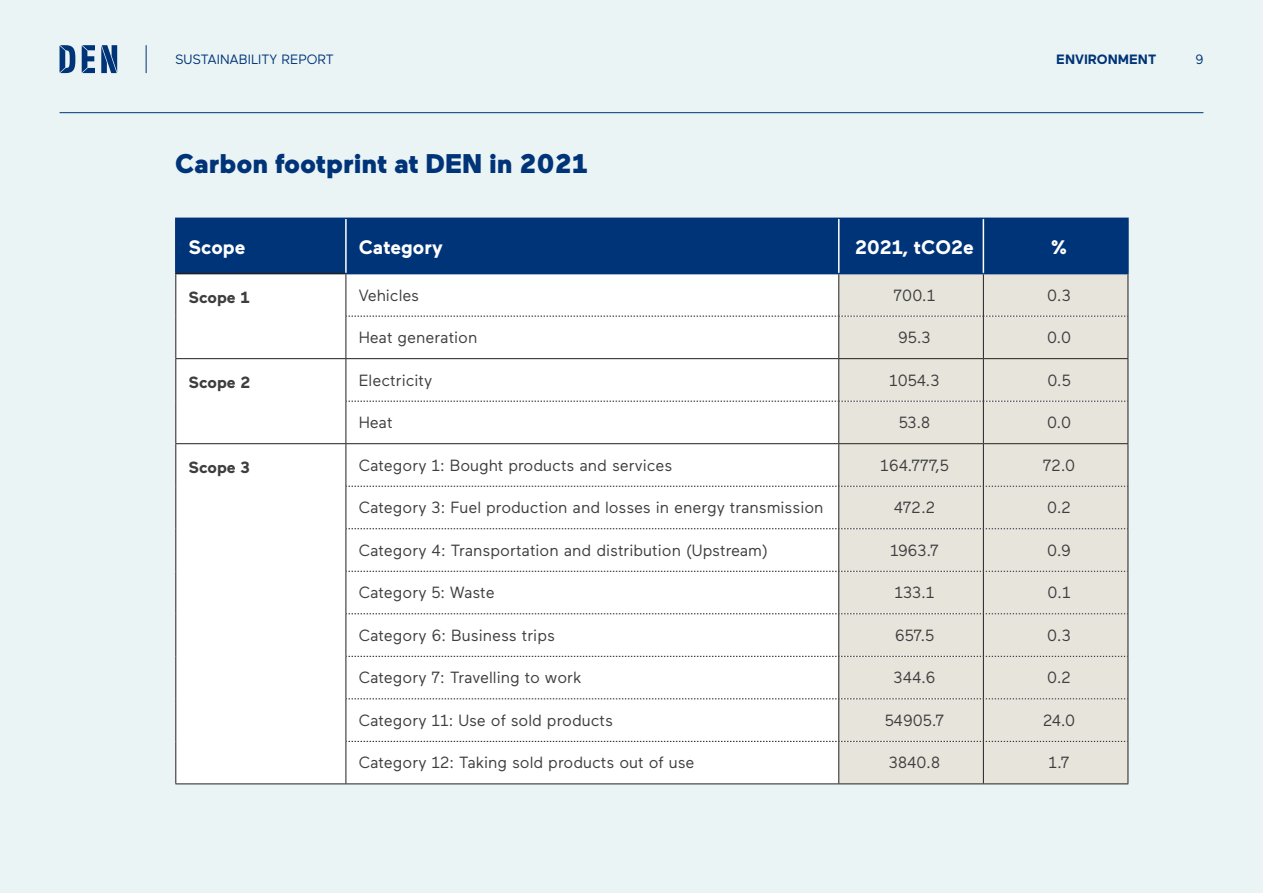
<style>
.page{position:relative;width:1263px;height:893px;background:#ebf4f5}
.page>*{position:absolute;margin:0;border:0;box-sizing:border-box;transform-origin:0 0}
.Otsikko{font:900 27px "Maax";color:#003478}
.Leipis{font:700 19.5px "Maax";color:#fff}
.Leipis-2{font:16.2px "Maax";color:#3e3e3f}
.Leipis-3{font:700 16.2px "Maax";letter-spacing:-.005em;color:#3e3e3f}
.t1{font:13.5px "Maax";color:#003478}
.ylä{font:700 13.5px "Maax";color:#003478}
</style>
<div class="page">
<hr style="left:60px;top:112px;width:1143px;height:1px;background:#003478">
<div style="left:177px;top:219px;width:950px;height:54px;background:#003478"></div>
<div style="left:176px;top:274px;width:662px;height:509px;background:#fff"></div>
<div style="left:839px;top:274px;width:288px;height:509px;background:#e7e4dc"></div>
<hr style="left:175px;top:218px;width:171px;height:1px;background:#003478">
<hr style="left:175px;top:219px;width:2px;height:54px;background:#003478">
<hr style="left:346px;top:218px;width:493px;height:1px;background:#003478">
<hr style="left:839px;top:218px;width:144px;height:1px;background:#003478">
<hr style="left:983px;top:218px;width:146px;height:1px;background:#003478">
<hr style="left:1127px;top:219px;width:2px;height:54px;background:#003478">
<hr style="left:346px;top:273px;width:493px;height:1px;background:#003478">
<hr style="left:839px;top:273px;width:144px;height:1px;background:#003478">
<hr style="left:983px;top:273px;width:146px;height:1px;background:#003478">
<hr style="left:345px;top:219px;width:2px;height:54px;background:#fff">
<hr style="left:838px;top:219px;width:1px;height:54px;background:#fff">
<hr style="left:983px;top:219px;width:1px;height:54px;background:#fff">
<svg style="left:346px;top:316px;width:781px;height:1px"></svg>
<svg style="left:346px;top:401px;width:781px;height:1px"></svg>
<hr style="left:175px;top:444px;width:1px;height:42px;background:#231f20">
<hr style="left:175px;top:486px;width:1px;height:43px;background:#231f20">
<hr style="left:175px;top:529px;width:1px;height:42px;background:#231f20">
<hr style="left:175px;top:571px;width:1px;height:43px;background:#231f20">
<hr style="left:175px;top:614px;width:1px;height:42px;background:#231f20">
<hr style="left:175px;top:656px;width:1px;height:43px;background:#231f20">
<hr style="left:175px;top:699px;width:1px;height:42px;background:#231f20">
<hr style="left:175px;top:741px;width:1px;height:42px;background:#231f20">
<hr style="left:175px;top:783px;width:171px;height:1px;background:#231f20">
<hr style="left:346px;top:443px;width:493px;height:1px;background:#231f20">
<hr style="left:345px;top:444px;width:1px;height:42px;background:#231f20">
<hr style="left:839px;top:443px;width:144px;height:1px;background:#231f20">
<hr style="left:838px;top:444px;width:1px;height:42px;background:#231f20">
<hr style="left:983px;top:443px;width:145px;height:1px;background:#231f20">
<hr style="left:983px;top:444px;width:1px;height:42px;background:#231f20">
<hr style="left:1127px;top:444px;width:1px;height:42px;background:#231f20">
<hr style="left:345px;top:486px;width:1px;height:43px;background:#231f20">
<hr style="left:838px;top:486px;width:1px;height:43px;background:#231f20">
<hr style="left:983px;top:486px;width:1px;height:43px;background:#231f20">
<hr style="left:1127px;top:486px;width:1px;height:43px;background:#231f20">
<hr style="left:345px;top:529px;width:1px;height:42px;background:#231f20">
<hr style="left:838px;top:529px;width:1px;height:42px;background:#231f20">
<hr style="left:983px;top:529px;width:1px;height:42px;background:#231f20">
<hr style="left:1127px;top:529px;width:1px;height:42px;background:#231f20">
<hr style="left:345px;top:571px;width:1px;height:43px;background:#231f20">
<hr style="left:838px;top:571px;width:1px;height:43px;background:#231f20">
<hr style="left:983px;top:571px;width:1px;height:43px;background:#231f20">
<hr style="left:1127px;top:571px;width:1px;height:43px;background:#231f20">
<hr style="left:345px;top:614px;width:1px;height:42px;background:#231f20">
<hr style="left:838px;top:614px;width:1px;height:42px;background:#231f20">
<hr style="left:983px;top:614px;width:1px;height:42px;background:#231f20">
<hr style="left:1127px;top:614px;width:1px;height:42px;background:#231f20">
<hr style="left:345px;top:656px;width:1px;height:43px;background:#231f20">
<hr style="left:838px;top:656px;width:1px;height:43px;background:#231f20">
<hr style="left:983px;top:656px;width:1px;height:43px;background:#231f20">
<hr style="left:1127px;top:656px;width:1px;height:43px;background:#231f20">
<hr style="left:345px;top:699px;width:1px;height:42px;background:#231f20">
<hr style="left:838px;top:699px;width:1px;height:42px;background:#231f20">
<hr style="left:983px;top:699px;width:1px;height:42px;background:#231f20">
<hr style="left:1127px;top:699px;width:1px;height:42px;background:#231f20">
<hr style="left:345px;top:741px;width:1px;height:42px;background:#231f20">
<hr style="left:838px;top:741px;width:1px;height:42px;background:#231f20">
<hr style="left:983px;top:741px;width:1px;height:42px;background:#231f20">
<hr style="left:1127px;top:741px;width:1px;height:42px;background:#231f20">
<hr style="left:346px;top:783px;width:493px;height:1px;background:#231f20">
<hr style="left:839px;top:783px;width:144px;height:1px;background:#231f20">
<hr style="left:983px;top:783px;width:145px;height:1px;background:#231f20">
<hr style="left:175px;top:273px;width:171px;height:1px;background:#231f20">
<hr style="left:175px;top:274px;width:1px;height:42px;background:#231f20">
<hr style="left:345px;top:274px;width:1px;height:42px;background:#231f20">
<hr style="left:175px;top:316px;width:1px;height:42px;background:#231f20">
<hr style="left:345px;top:316px;width:1px;height:42px;background:#231f20">
<hr style="left:175px;top:358px;width:171px;height:1px;background:#231f20">
<hr style="left:175px;top:359px;width:1px;height:42px;background:#231f20">
<hr style="left:345px;top:359px;width:1px;height:42px;background:#231f20">
<hr style="left:175px;top:401px;width:1px;height:42px;background:#231f20">
<hr style="left:345px;top:401px;width:1px;height:42px;background:#231f20">
<hr style="left:175px;top:443px;width:171px;height:1px;background:#231f20">
<hr style="left:346px;top:358px;width:493px;height:1px;background:#231f20">
<hr style="left:839px;top:358px;width:144px;height:1px;background:#231f20">
<hr style="left:983px;top:358px;width:145px;height:1px;background:#231f20">
<hr style="left:838px;top:274px;width:1px;height:42px;background:#231f20">
<hr style="left:983px;top:274px;width:1px;height:42px;background:#231f20">
<hr style="left:1127px;top:274px;width:1px;height:42px;background:#231f20">
<hr style="left:838px;top:316px;width:1px;height:42px;background:#231f20">
<hr style="left:983px;top:316px;width:1px;height:42px;background:#231f20">
<hr style="left:1127px;top:316px;width:1px;height:42px;background:#231f20">
<hr style="left:838px;top:359px;width:1px;height:42px;background:#231f20">
<hr style="left:983px;top:359px;width:1px;height:42px;background:#231f20">
<hr style="left:1127px;top:359px;width:1px;height:42px;background:#231f20">
<hr style="left:838px;top:401px;width:1px;height:42px;background:#231f20">
<hr style="left:983px;top:401px;width:1px;height:42px;background:#231f20">
<hr style="left:1127px;top:401px;width:1px;height:42px;background:#231f20">
<svg style="left:346px;top:486px;width:782px;height:1px"></svg>
<svg style="left:346px;top:528px;width:782px;height:1px"></svg>
<svg style="left:346px;top:571px;width:782px;height:1px"></svg>
<svg style="left:346px;top:613px;width:782px;height:1px"></svg>
<svg style="left:346px;top:656px;width:782px;height:1px"></svg>
<svg style="left:346px;top:699px;width:782px;height:1px"></svg>
<svg style="left:346px;top:741px;width:782px;height:1px"></svg>
<svg style="left:82px;top:45px;width:13px;height:28px"></svg>
<svg style="left:101px;top:45px;width:16px;height:28px"></svg>
<svg style="left:60px;top:45px;width:15px;height:28px"></svg>
<svg style="left:146px;top:45px;width:1px;height:28px"></svg>
<p class="t1" style="left:175px;top:51px;width:160px">SUSTAINABILITY REPORT</p>
<p class="ylä" style="left:1056px;top:51px;width:102px">ENVIRONMENT</p>
<p class="t1" style="left:1195px;top:51px;width:10px">9</p>
<p class="Otsikko" style="left:175px;top:146px;width:415px">Carbon footprint at DEN in 2021</p>
<p class="Leipis" style="left:189px;top:235px;width:58px">Scope</p>
<p class="Leipis" style="left:359px;top:235px;width:86px">Category</p>
<p class="Leipis" style="left:855px;top:235px;width:120px">2021, tCO2e</p>
<p class="Leipis" style="left:1051px;top:235px;width:18px">%</p>
<p class="Leipis-3" style="left:189px;top:286px;width:63px">Scope 1</p>
<p class="Leipis-2" style="left:359px;top:284px;width:62px">Vehicles</p>
<p class="Leipis-2" style="left:894px;top:284px;width:43px">700.1</p>
<p class="Leipis-2" style="left:1047px;top:284px;width:25px">0.3</p>
<p class="Leipis-2" style="left:359px;top:327px;width:120px">Heat generation</p>
<p class="Leipis-2" style="left:898px;top:327px;width:34px">95.3</p>
<p class="Leipis-2" style="left:1047px;top:327px;width:25px">0.0</p>
<p class="Leipis-3" style="left:189px;top:371px;width:63px">Scope 2</p>
<p class="Leipis-2" style="left:359px;top:370px;width:75px">Electricity</p>
<p class="Leipis-2" style="left:889px;top:370px;width:52px">1054.3</p>
<p class="Leipis-2" style="left:1047px;top:370px;width:25px">0.5</p>
<p class="Leipis-2" style="left:359px;top:412px;width:35px">Heat</p>
<p class="Leipis-2" style="left:899px;top:412px;width:33px">53.8</p>
<p class="Leipis-2" style="left:1047px;top:412px;width:25px">0.0</p>
<p class="Leipis-3" style="left:189px;top:456px;width:63px">Scope 3</p>
<p class="Leipis-2" style="left:359px;top:455px;width:315px">Category 1: Bought products and services</p>
<p class="Leipis-2" style="left:880px;top:455px;width:70px">164.777,5</p>
<p class="Leipis-2" style="left:1043px;top:455px;width:34px">72.0</p>
<p class="Leipis-2" style="left:359px;top:497px;width:466px">Category 3: Fuel production and losses in energy transmission</p>
<p class="Leipis-2" style="left:894px;top:497px;width:43px">472.2</p>
<p class="Leipis-2" style="left:1047px;top:497px;width:25px">0.2</p>
<p class="Leipis-2" style="left:359px;top:540px;width:411px">Category 4: Transportation and distribution (Upstream)</p>
<p class="Leipis-2" style="left:890px;top:540px;width:50px">1963.7</p>
<p class="Leipis-2" style="left:1047px;top:540px;width:25px">0.9</p>
<p class="Leipis-2" style="left:359px;top:582px;width:138px">Category 5: Waste</p>
<p class="Leipis-2" style="left:894px;top:582px;width:41px">133.1</p>
<p class="Leipis-2" style="left:1047px;top:582px;width:24px">0.1</p>
<p class="Leipis-2" style="left:359px;top:625px;width:198px">Category 6: Business trips</p>
<p class="Leipis-2" style="left:895px;top:625px;width:41px">657.5</p>
<p class="Leipis-2" style="left:1047px;top:625px;width:25px">0.3</p>
<p class="Leipis-2" style="left:359px;top:667px;width:225px">Category 7: Travelling to work</p>
<p class="Leipis-2" style="left:893px;top:667px;width:43px">344.6</p>
<p class="Leipis-2" style="left:1047px;top:667px;width:25px">0.2</p>
<p class="Leipis-2" style="left:359px;top:710px;width:256px">Category 11: Use of sold products</p>
<p class="Leipis-2" style="left:885px;top:710px;width:61px">54905.7</p>
<p class="Leipis-2" style="left:1043px;top:710px;width:34px">24.0</p>
<p class="Leipis-2" style="left:359px;top:752px;width:337px">Category 12: Taking sold products out of use</p>
<p class="Leipis-2" style="left:889px;top:752px;width:53px">3840.8</p>
<p class="Leipis-2" style="left:1048px;top:752px;width:23px">1.7</p>
</div>
